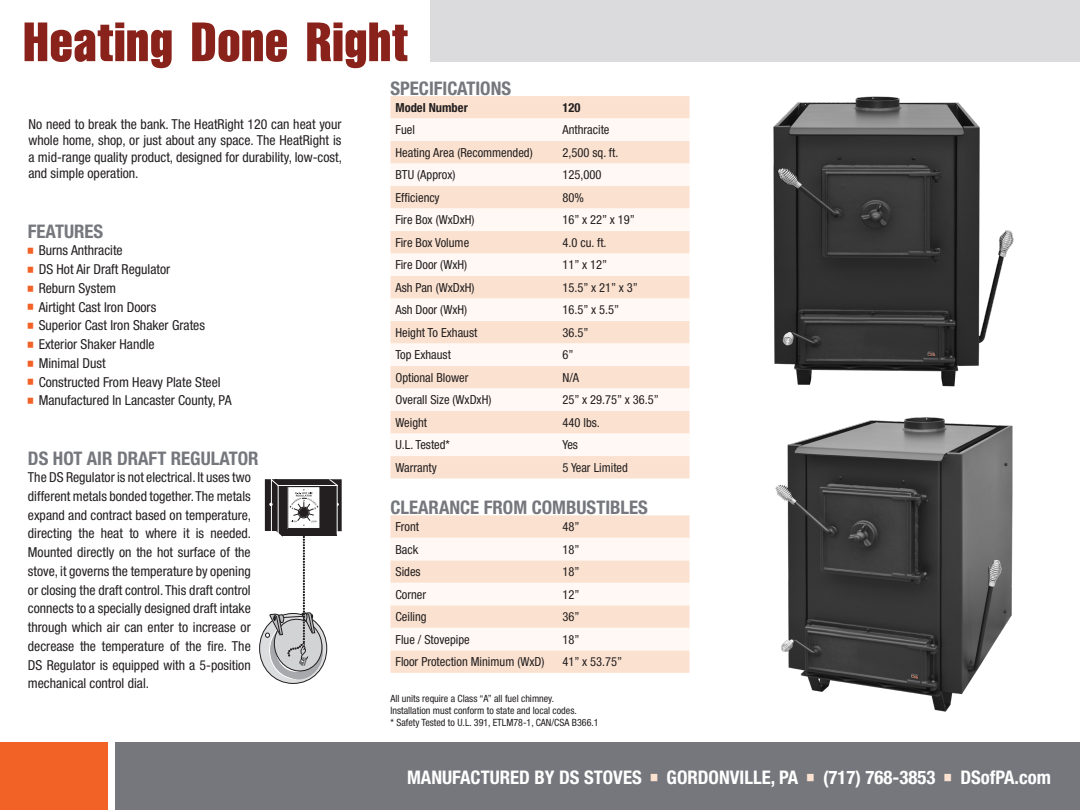
<style>
.page{position:relative;width:1080px;height:810px;background:#fff}
.page>*{position:absolute;margin:0;border:0;box-sizing:border-box;transform-origin:0 0}
.t1{font:53.75px "Triumvirate CG Comp";color:#89221a}
.t2{font:700 condensed 18.75px "Helvetica Neue LT Pro";color:#75777d}
.t3{font:700 condensed 18.75px "Helvetica Neue LT Pro";color:#fff}
.t4{font:condensed 13.75px/18.8px "Helvetica Neue LT Pro";color:#231f20;text-align:justify}
.t5{font:condensed 12.5px "Helvetica Neue LT Pro";color:#231f20}
.t6{font:700 condensed 12.5px "Helvetica Neue LT Pro";color:#231f20}
.t7{font:condensed 10px "Helvetica Neue LT Pro";color:#231f20}
</style>
<div class="page">
<div style="left:115px;top:742px;width:965px;height:68px;background:#75777d"></div>
<div style="left:0;top:742px;width:108px;height:68px;background:#f26126"></div>
<div style="left:430px;top:0;width:650px;height:61px;background:#dbdbde"></div>
<img style="left:775px;top:417px;width:238px;height:295px">
<img style="left:773px;top:96px;width:241px;height:291px">
<svg style="left:260px;top:613px;width:67px;height:70px"></svg>
<div style="left:331px;top:480px;width:10px;height:51px;border:1px solid #231f20"></div>
<svg style="left:265px;top:479px;width:74px;height:196px"></svg>
<svg style="left:390px;top:515px;width:300px;height:158px;background:#fbe2d1"></svg>
<svg style="left:390px;top:538px;width:300px;height:112px"></svg>
<div style="left:390px;top:96px;width:300px;height:383px;background:#fbe2d0"></div>
<svg style="left:390px;top:119px;width:300px;height:337px;fill:#fff8f4"></svg>
<p class="t1" style="left:22px;top:6px;width:387px">Heating Done Right</p>
<p class="t4" style="left:29px;top:116px;width:315px;line-height:16.5px">No need to break the bank. The HeatRight 120 can heat your whole home, shop, or just about any space. The HeatRight is a mid-range quality product, designed for durability, low-cost, and simple operation.</p>
<p class="t2" style="left:28px;top:220px;width:77px">FEATURES</p>
<p class="t4" style="left:39px;top:241px;width:85px">Burns Anthracite</p>
<p class="t4" style="left:39px;top:260px;width:133px">DS Hot Air Draft Regulator</p>
<p class="t4" style="left:39px;top:279px;width:79px">Reburn System</p>
<p class="t4" style="left:39px;top:297px;width:119px">Airtight Cast Iron Doors</p>
<p class="t4" style="left:39px;top:316px;width:168px">Superior Cast Iron Shaker Grates</p>
<p class="t4" style="left:39px;top:335px;width:118px">Exterior Shaker Handle</p>
<p class="t4" style="left:39px;top:354px;width:68px">Minimal Dust</p>
<p class="t4" style="left:39px;top:372px;width:183px">Constructed From Heavy Plate Steel</p>
<p class="t4" style="left:39px;top:391px;width:194px">Manufactured In Lancaster County, PA</p>
<p class="t2" style="left:28px;top:447px;width:232px">DS HOT AIR DRAFT REGULATOR</p>
<p class="t4" style="left:28px;top:468px;width:225px">The DS Regulator is not electrical. It uses two different metals bonded together. The metals expand and contract based on temperature, directing the heat to where it is needed.<br>Mounted directly on the hot surface of the stove, it governs the temperature by opening or closing the draft control. This draft control connects to a specially designed draft intake through which air can enter to increase or decrease the temperature of the fire. The DS Regulator is equipped with a 5-position mechanical control dial.</p>
<p class="t2" style="left:390px;top:77px;width:122px">SPECIFICATIONS</p>
<p class="t6" style="left:395px;top:100px;width:74px">Model Number</p>
<p class="t6" style="left:562px;top:100px;width:20px">120</p>
<p class="t5" style="left:395px;top:123px;width:21px">Fuel</p>
<p class="t5" style="left:562px;top:123px;width:48px">Anthracite</p>
<p class="t5" style="left:395px;top:145px;width:139px">Heating Area (Recommended)</p>
<p class="t5" style="left:562px;top:145px;width:57px">2,500 sq. ft.</p>
<p class="t5" style="left:395px;top:168px;width:62px">BTU (Approx)</p>
<p class="t5" style="left:562px;top:168px;width:40px">125,000</p>
<p class="t5" style="left:395px;top:190px;width:46px">Efficiency</p>
<p class="t5" style="left:562px;top:190px;width:23px">80%</p>
<p class="t5" style="left:395px;top:213px;width:81px">Fire Box (WxDxH)</p>
<p class="t5" style="left:562px;top:213px;width:74px">16” x 22” x 19”</p>
<p class="t5" style="left:395px;top:235px;width:75px">Fire Box Volume</p>
<p class="t5" style="left:562px;top:235px;width:46px">4.0 cu. ft.</p>
<p class="t5" style="left:395px;top:258px;width:73px">Fire Door (WxH)</p>
<p class="t5" style="left:562px;top:258px;width:46px">11” x 12”</p>
<p class="t5" style="left:395px;top:280px;width:81px">Ash Pan (WxDxH)</p>
<p class="t5" style="left:562px;top:280px;width:77px">15.5” x 21” x 3”</p>
<p class="t5" style="left:395px;top:303px;width:73px">Ash Door (WxH)</p>
<p class="t5" style="left:562px;top:303px;width:58px">16.5” x 5.5”</p>
<p class="t5" style="left:395px;top:325px;width:83px">Height To Exhaust</p>
<p class="t5" style="left:562px;top:325px;width:28px">36.5”</p>
<p class="t5" style="left:395px;top:348px;width:57px">Top Exhaust</p>
<p class="t5" style="left:562px;top:348px;width:13px">6”</p>
<p class="t5" style="left:395px;top:370px;width:75px">Optional Blower</p>
<p class="t5" style="left:562px;top:370px;width:18px">N/A</p>
<p class="t5" style="left:395px;top:393px;width:98px">Overall Size (WxDxH)</p>
<p class="t5" style="left:562px;top:393px;width:98px">25” x 29.75” x 36.5”</p>
<p class="t5" style="left:395px;top:415px;width:33px">Weight</p>
<p class="t5" style="left:562px;top:415px;width:39px">440 lbs.</p>
<p class="t5" style="left:395px;top:438px;width:56px">U.L. Tested*</p>
<p class="t5" style="left:562px;top:438px;width:17px">Yes</p>
<p class="t5" style="left:395px;top:460px;width:43px">Warranty</p>
<p class="t5" style="left:562px;top:460px;width:67px">5 Year Limited</p>
<p class="t2" style="left:390px;top:496px;width:259px">CLEARANCE FROM COMBUSTIBLES</p>
<p class="t5" style="left:395px;top:519px;width:25px">Front</p>
<p class="t5" style="left:562px;top:519px;width:19px">48”</p>
<p class="t5" style="left:395px;top:542px;width:24px">Back</p>
<p class="t5" style="left:562px;top:542px;width:19px">18”</p>
<p class="t5" style="left:395px;top:564px;width:27px">Sides</p>
<p class="t5" style="left:562px;top:564px;width:19px">18”</p>
<p class="t5" style="left:395px;top:587px;width:32px">Corner</p>
<p class="t5" style="left:562px;top:587px;width:19px">12”</p>
<p class="t5" style="left:395px;top:609px;width:33px">Ceiling</p>
<p class="t5" style="left:562px;top:609px;width:19px">36”</p>
<p class="t5" style="left:395px;top:632px;width:76px">Flue / Stovepipe</p>
<p class="t5" style="left:562px;top:632px;width:19px">18”</p>
<p class="t5" style="left:395px;top:654px;width:150px">Floor Protection Minimum (WxD)</p>
<p class="t5" style="left:562px;top:654px;width:61px">41” x 53.75”</p>
<p class="t7" style="left:390px;top:692px;width:165px">All units require a Class “A” all fuel chimney.</p>
<p class="t7" style="left:390px;top:704px;width:188px">Installation must conform to state and local codes.</p>
<p class="t7" style="left:390px;top:716px;width:210px">* Safety Tested to U.L. 391, ETLM78-1, CAN/CSA B366.1</p>
<p class="t3" style="left:407px;top:766px;width:236px">MANUFACTURED BY DS STOVES</p>
<p class="t3" style="left:667px;top:766px;width:133px">GORDONVILLE, PA</p>
<p class="t3" style="left:823px;top:766px;width:114px">(717) 768-3853</p>
<p class="t3" style="left:960px;top:766px;width:92px">DSofPA.com</p>
</div>
